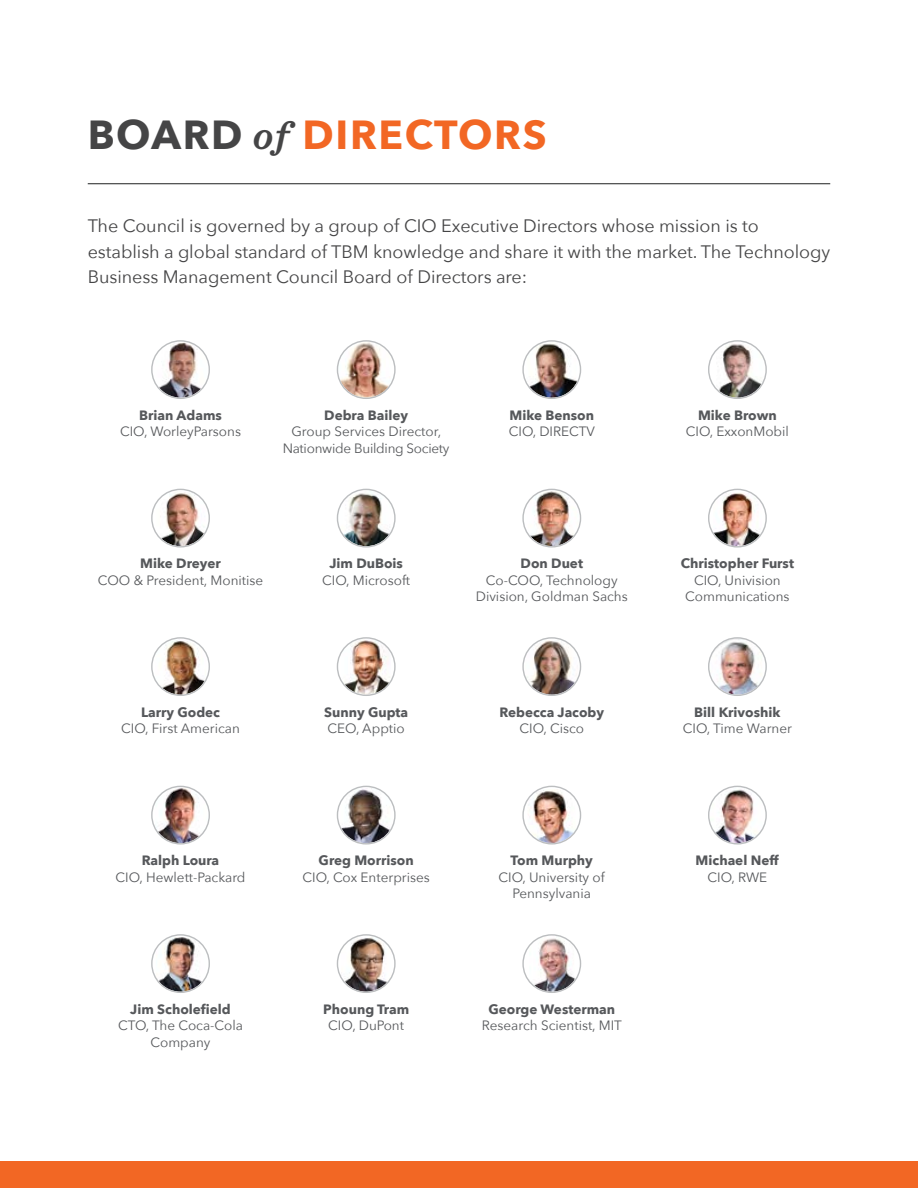
<style>
.page{position:relative;width:918px;height:1188px;background:#fff}
.page>*{position:absolute;margin:0;border:0;box-sizing:border-box;transform-origin:0 0}
.t1{font:700 40.5px "Avenir Next";letter-spacing:.04em;color:#f26724}
.t2{font:18px/25.5px "Avenir Next";letter-spacing:-.005em;color:#454546}
.t3{font:13.5px/16.5px "Avenir Next";color:#56585b;text-align:center}
.t4{font:700 13.5px "Avenir Next";color:#56585b}
.t5{font:13.5px/16.5px "Avenir Next";letter-spacing:-.02em;color:#56585b;text-align:center}
.s1{color:#454546}
.s2{font-family:"Sentinel";font-weight:600;font-style:italic;color:#454546}
</style>
<div class="page">
<div style="left:0;top:1161px;width:918px;height:27px;background:#f26724"></div>
<img style="left:153px;top:342px;width:55px;height:56px">
<div style="left:151px;top:340px;width:59px;height:59px;border:1px solid #bcbec0;border-radius:50%"></div>
<svg style="left:337px;top:341px;width:58px;height:57px"></svg>
<img style="left:338px;top:342px;width:56px;height:56px;border-radius:28px">
<div style="left:337px;top:340px;width:59px;height:59px;border:1px solid #bcbec0;border-radius:50%"></div>
<svg style="left:523px;top:341px;width:58px;height:57px"></svg>
<img style="left:527px;top:342px;width:50px;height:56px">
<div style="left:522px;top:340px;width:59px;height:59px;border:1px solid #bcbec0;border-radius:50%"></div>
<svg style="left:709px;top:341px;width:57px;height:57px"></svg>
<img style="left:709px;top:342px;width:56px;height:56px;border-radius:28px">
<div style="left:708px;top:340px;width:59px;height:59px;border:1px solid #bcbec0;border-radius:50%"></div>
<img style="left:153px;top:491px;width:56px;height:55px">
<div style="left:151px;top:489px;width:59px;height:59px;border:1px solid #bcbec0;border-radius:50%"></div>
<svg style="left:337px;top:489px;width:58px;height:58px"></svg>
<img style="left:338px;top:490px;width:56px;height:56px;border-radius:28px">
<div style="left:337px;top:489px;width:59px;height:59px;border:1px solid #bcbec0;border-radius:50%"></div>
<img style="left:525px;top:490px;width:53px;height:56px">
<div style="left:522px;top:489px;width:59px;height:59px;border:1px solid #bcbec0;border-radius:50%"></div>
<svg style="left:709px;top:489px;width:57px;height:58px"></svg>
<img style="left:713px;top:493px;width:49px;height:53px">
<div style="left:708px;top:489px;width:59px;height:59px;border:1px solid #bcbec0;border-radius:50%"></div>
<svg style="left:152px;top:638px;width:57px;height:57px"></svg>
<img style="left:155px;top:639px;width:51px;height:56px">
<div style="left:151px;top:637px;width:59px;height:59px;border:1px solid #bcbec0;border-radius:50%"></div>
<svg style="left:337px;top:638px;width:58px;height:57px"></svg>
<img style="left:342px;top:639px;width:49px;height:56px">
<div style="left:337px;top:637px;width:59px;height:59px;border:1px solid #bcbec0;border-radius:50%"></div>
<img style="left:525px;top:640px;width:54px;height:55px">
<div style="left:522px;top:637px;width:59px;height:59px;border:1px solid #bcbec0;border-radius:50%"></div>
<svg style="left:709px;top:638px;width:57px;height:57px"></svg>
<img style="left:709px;top:639px;width:56px;height:56px;border-radius:28px">
<div style="left:708px;top:637px;width:59px;height:59px;border:1px solid #bcbec0;border-radius:50%"></div>
<img style="left:155px;top:787px;width:54px;height:56px">
<div style="left:151px;top:786px;width:59px;height:59px;border:1px solid #bcbec0;border-radius:50%"></div>
<img style="left:338px;top:787px;width:56px;height:56px">
<div style="left:337px;top:786px;width:59px;height:59px;border:1px solid #bcbec0;border-radius:50%"></div>
<svg style="left:523px;top:786px;width:58px;height:58px"></svg>
<img style="left:528px;top:789px;width:48px;height:54px">
<div style="left:522px;top:786px;width:59px;height:59px;border:1px solid #bcbec0;border-radius:50%"></div>
<svg style="left:709px;top:786px;width:57px;height:58px"></svg>
<img style="left:709px;top:787px;width:56px;height:56px;border-radius:28px">
<div style="left:708px;top:786px;width:59px;height:59px;border:1px solid #bcbec0;border-radius:50%"></div>
<svg style="left:152px;top:935px;width:57px;height:57px"></svg>
<img style="left:156px;top:937px;width:49px;height:55px">
<div style="left:151px;top:934px;width:59px;height:59px;border:1px solid #bcbec0;border-radius:50%"></div>
<svg style="left:337px;top:935px;width:58px;height:57px"></svg>
<img style="left:341px;top:937px;width:50px;height:55px">
<div style="left:337px;top:934px;width:59px;height:59px;border:1px solid #bcbec0;border-radius:50%"></div>
<svg style="left:523px;top:935px;width:58px;height:57px"></svg>
<img style="left:529px;top:936px;width:45px;height:56px">
<div style="left:522px;top:934px;width:59px;height:59px;border:1px solid #bcbec0;border-radius:50%"></div>
<hr style="left:88px;top:183px;width:742px;height:1px;background:#1e2021">
<h1 class="t1" style="left:88px;top:99px;width:460px"><span class="s1">BOARD</span> <span class="s2">of</span> DIRECTORS</h1>
<h2 class="t2" style="left:88px;top:212px;width:744px">The Council is governed by a group of CIO Executive Directors whose mission is to establish a global standard of TBM knowledge and share it with the market. The Technology<br>Business Management Council Board of Directors are:</h2>
<p class="t4" style="left:139px;top:404px;width:84px">Brian Adams</p>
<p class="t3" style="left:120px;top:423px;width:122px">CIO, WorleyParsons</p>
<p class="t4" style="left:324px;top:404px;width:85px">Debra Bailey</p>
<p class="t5" style="left:283px;top:423px;width:168px">Group Services Director,<br>Nationwide Building Society</p>
<p class="t4" style="left:509px;top:404px;width:86px">Mike Benson</p>
<p class="t3" style="left:509px;top:423px;width:88px">CIO, DIRECTV</p>
<p class="t4" style="left:698px;top:404px;width:80px">Mike Brown</p>
<p class="t3" style="left:686px;top:423px;width:105px">CIO, ExxonMobil</p>
<p class="t4" style="left:140px;top:552px;width:82px">Mike Dreyer</p>
<p class="t3" style="left:98px;top:571px;width:167px">COO &amp; President, Monitise</p>
<p class="t4" style="left:329px;top:552px;width:75px">Jim DuBois</p>
<p class="t3" style="left:322px;top:571px;width:89px">CIO, Microsoft</p>
<p class="t4" style="left:521px;top:552px;width:64px">Don Duet</p>
<p class="t3" style="left:476px;top:571px;width:154px">Co-COO, Technology<br>Division, Goldman Sachs</p>
<p class="t4" style="left:681px;top:552px;width:115px">Christopher Furst</p>
<p class="t3" style="left:685px;top:571px;width:106px">CIO, Univision<br>Communications</p>
<p class="t4" style="left:141px;top:701px;width:81px">Larry Godec</p>
<p class="t3" style="left:121px;top:720px;width:120px">CIO, First American</p>
<p class="t4" style="left:324px;top:701px;width:86px">Sunny Gupta</p>
<p class="t3" style="left:328px;top:720px;width:79px">CEO, Apptio</p>
<p class="t4" style="left:499px;top:701px;width:106px">Rebecca Jacoby</p>
<p class="t3" style="left:520px;top:720px;width:66px">CIO, Cisco</p>
<p class="t4" style="left:694px;top:701px;width:88px">Bill Krivoshik</p>
<p class="t3" style="left:683px;top:720px;width:111px">CIO, Time Warner</p>
<p class="t4" style="left:142px;top:849px;width:79px">Ralph Loura</p>
<p class="t3" style="left:116px;top:868px;width:132px">CIO, Hewlett-Packard</p>
<p class="t4" style="left:319px;top:849px;width:97px">Greg Morrison</p>
<p class="t3" style="left:302px;top:868px;width:129px">CIO, Cox Enterprises</p>
<p class="t4" style="left:511px;top:849px;width:84px">Tom Murphy</p>
<p class="t3" style="left:498px;top:868px;width:108px">CIO, University of<br>Pennsylvania</p>
<p class="t4" style="left:696px;top:849px;width:85px">Michael Neff</p>
<p class="t3" style="left:708px;top:868px;width:61px">CIO, RWE</p>
<p class="t4" style="left:130px;top:998px;width:102px">Jim Scholefield</p>
<p class="t3" style="left:118px;top:1017px;width:126px">CTO, The Coca-Cola<br>Company</p>
<p class="t4" style="left:323px;top:998px;width:87px">Phoung Tram</p>
<p class="t3" style="left:328px;top:1017px;width:77px">CIO, DuPont</p>
<p class="t4" style="left:488px;top:998px;width:128px">George Westerman</p>
<p class="t3" style="left:482px;top:1017px;width:141px">Research Scientist, MIT</p>
</div>
